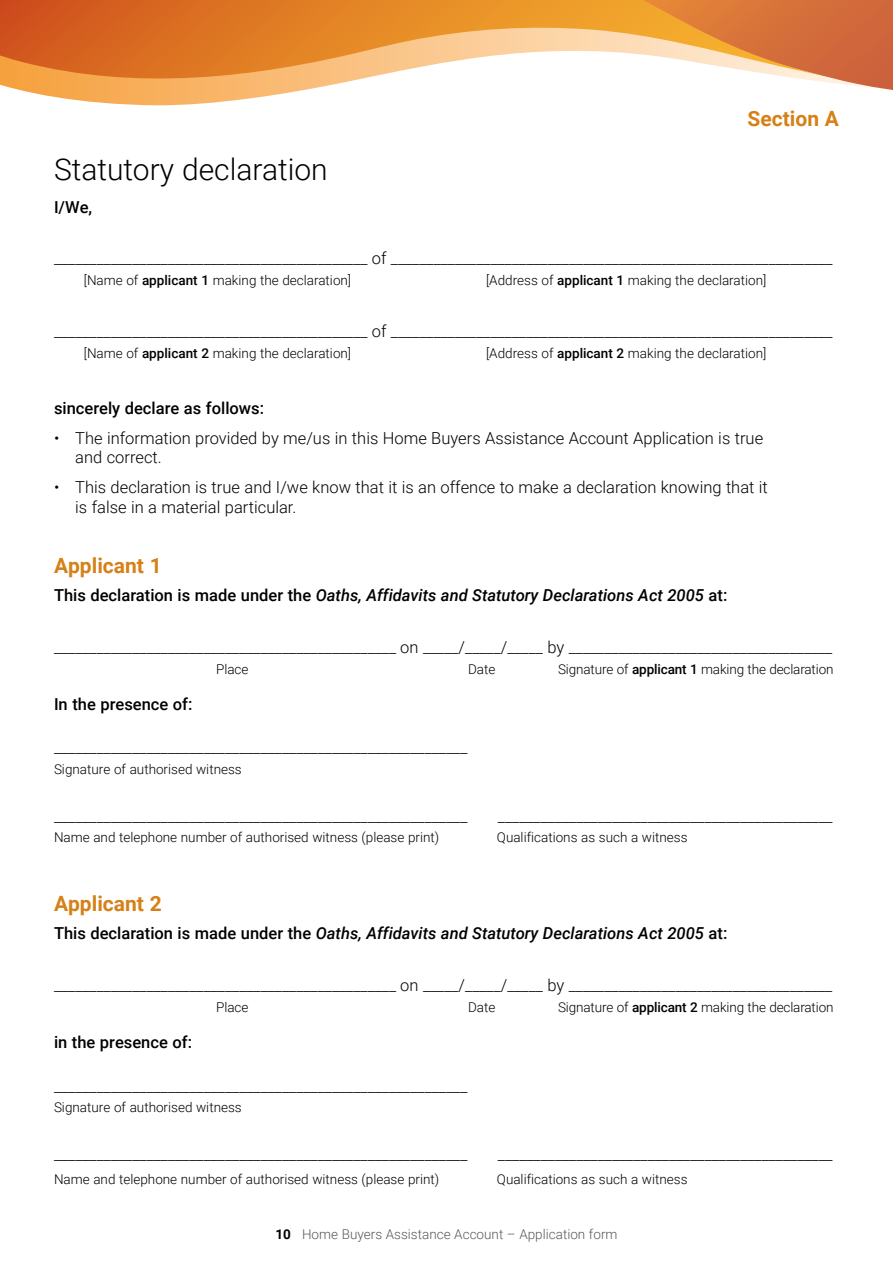
<style>
.page{position:relative;width:893px;height:1263px;background:#fff}
.page>*{position:absolute;margin:0;border:0;box-sizing:border-box;transform-origin:0 0}
.CP_H1{font:300 30px "Roboto";color:#000}
.CP_H2{font:700 21px "Roboto";color:#d68118}
.CP_body{font:300 16.5px "Roboto";color:#000}
.CP_bullets{font:300 16.5px/19.5px "Roboto";color:#000}
.CP_body-2{font:italic 500 16.5px "Roboto";color:#000}
.CP_body-3{font:500 16.5px "Roboto";color:#000}
.CP_body-4{font:300 13.5px "Roboto";color:#000}
.t1{font:300 13.5px "Roboto";color:#58595b}
.s1{font-weight:500}
.s2{font-style:normal}
.s3{font-weight:700;color:#000}
</style>
<div class="page">
<svg style="left:24px;top:91px;width:274px;height:14px"></svg>
<svg style="left:824px;top:0;width:69px;height:90px;background:#d27048"></svg>
<svg style="left:0;top:0;width:824px;height:91px"></svg>
<h2 class="CP_H2" style="left:748px;top:104px;width:93px">Section A</h2>
<h1 class="CP_H1" style="left:54px;top:149px;width:275px">Statutory declaration</h1>
<p class="CP_body-3" style="left:54px;top:195px;width:40px">I/We,</p>
<p class="CP_body" style="left:54px;top:247px;width:780px">____________________________________________ of ______________________________________________________________</p>
<p class="CP_body-4" style="left:84px;top:271px;width:269px">[Name of <span class="s1">applicant 1</span> making the declaration]</p>
<p class="CP_body-4" style="left:486px;top:271px;width:282px">[Address of <span class="s1">applicant 1</span> making the declaration]</p>
<p class="CP_body" style="left:54px;top:319px;width:780px">____________________________________________ of ______________________________________________________________</p>
<p class="CP_body-4" style="left:84px;top:343px;width:269px">[Name of <span class="s1">applicant 2</span> making the declaration]</p>
<p class="CP_body-4" style="left:486px;top:343px;width:282px">[Address of <span class="s1">applicant 2</span> making the declaration]</p>
<p class="CP_body-3" style="left:54px;top:396px;width:212px">sincerely declare as follows:</p>
<p class="CP_bullets" style="left:75px;top:427px;width:689px;text-indent:-21px">• The information provided by me/us in this Home Buyers Assistance Account Application is true and correct.</p>
<p class="CP_bullets" style="left:75px;top:477px;width:694px;text-indent:-21px">• This declaration is true and I/we know that it is an offence to make a declaration knowing that it is false in a material particular.</p>
<h2 class="CP_H2" style="left:54px;top:551px;width:109px">Applicant 1</h2>
<p class="CP_body-2" style="left:54px;top:584px;width:675px"><span class="s2">This declaration is made under the</span> Oaths, Affidavits and Statutory Declarations Act 2005 <span class="s2">at:</span></p>
<p class="CP_body" style="left:54px;top:635px;width:780px">________________________________________________ on _____/_____/_____ by _____________________________________</p>
<p class="CP_body-4" style="left:216px;top:659px;width:34px">Place</p>
<p class="CP_body-4" style="left:468px;top:659px;width:29px">Date</p>
<p class="CP_body-4" style="left:558px;top:659px;width:277px">Signature of <span class="s1">applicant 1</span> making the declaration</p>
<p class="CP_body-3" style="left:54px;top:693px;width:140px">In the presence of:</p>
<p class="CP_body" style="left:54px;top:736px;width:415px">__________________________________________________________</p>
<p class="CP_body-4" style="left:54px;top:760px;width:189px">Signature of authorised witness</p>
<p class="CP_body" style="left:54px;top:804px;width:415px">__________________________________________________________</p>
<p class="CP_body" style="left:498px;top:804px;width:336px">_______________________________________________</p>
<p class="CP_body-4" style="left:54px;top:828px;width:387px">Name and telephone number of authorised witness (please print)</p>
<p class="CP_body-4" style="left:497px;top:828px;width:192px">Qualifications as such a witness</p>
<h2 class="CP_H2" style="left:54px;top:889px;width:109px">Applicant 2</h2>
<p class="CP_body-2" style="left:54px;top:922px;width:675px"><span class="s2">This declaration is made under the</span> Oaths, Affidavits and Statutory Declarations Act 2005 <span class="s2">at:</span></p>
<p class="CP_body" style="left:54px;top:973px;width:780px">________________________________________________ on _____/_____/_____ by _____________________________________</p>
<p class="CP_body-4" style="left:216px;top:997px;width:34px">Place</p>
<p class="CP_body-4" style="left:468px;top:997px;width:29px">Date</p>
<p class="CP_body-4" style="left:558px;top:997px;width:277px">Signature of <span class="s1">applicant 2</span> making the declaration</p>
<p class="CP_body-3" style="left:54px;top:1031px;width:140px">in the presence of:</p>
<p class="CP_body" style="left:54px;top:1074px;width:415px">__________________________________________________________</p>
<p class="CP_body-4" style="left:54px;top:1098px;width:189px">Signature of authorised witness</p>
<p class="CP_body" style="left:54px;top:1142px;width:415px">__________________________________________________________</p>
<p class="CP_body" style="left:498px;top:1142px;width:336px">_______________________________________________</p>
<p class="CP_body-4" style="left:54px;top:1169px;width:387px">Name and telephone number of authorised witness (please print)</p>
<p class="CP_body-4" style="left:497px;top:1169px;width:192px">Qualifications as such a witness</p>
<p class="t1" style="left:275px;top:1224px;width:344px"><span class="s3">10</span> Home Buyers Assistance Account – Application form</p>
</div>
